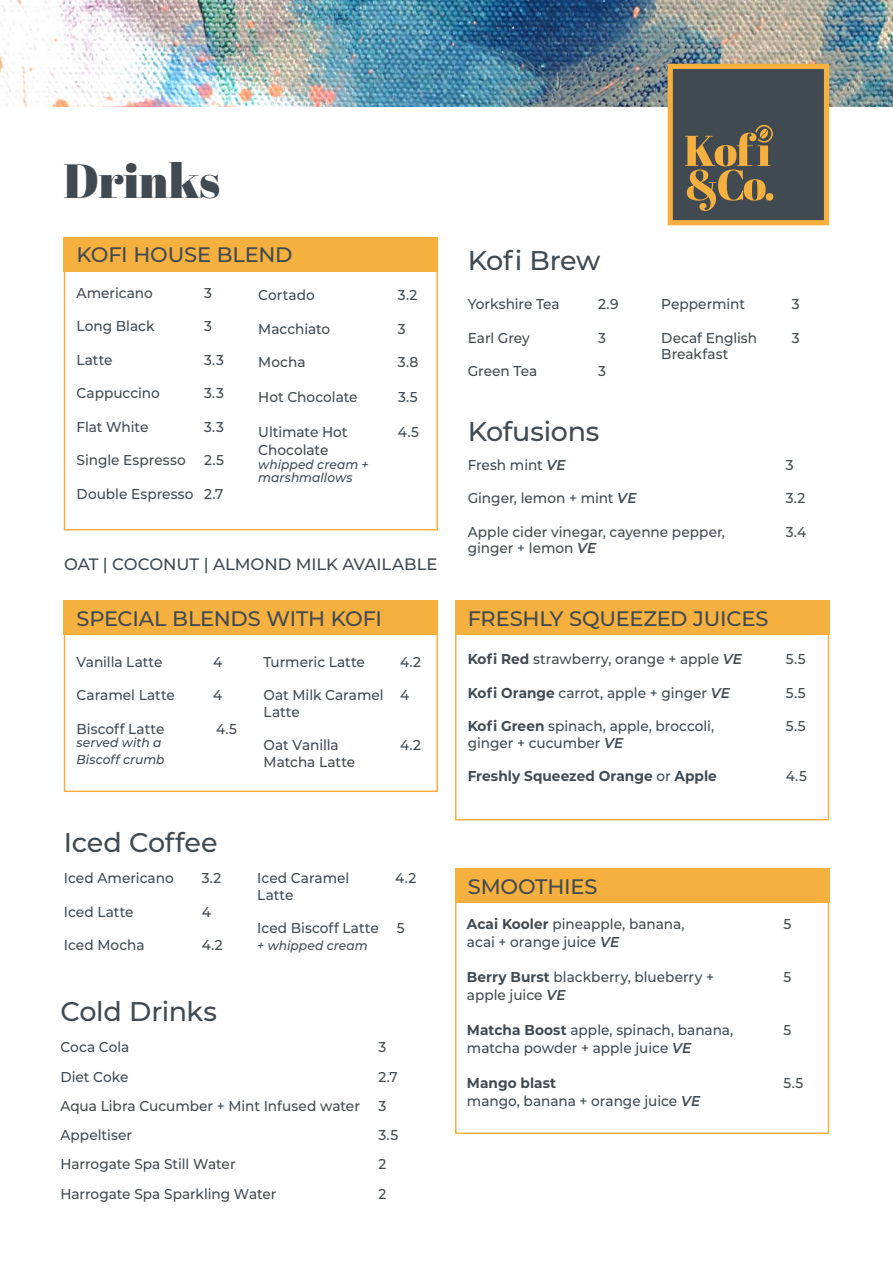
<style>
.page{position:relative;width:893px;height:1263px;background:#fff}
.page>*{position:absolute;margin:0;border:0;box-sizing:border-box;transform-origin:0 0}
.t1{font:900 48px "Abril Display";letter-spacing:.005em;color:#414a51}
.t2{font:500 27px "Montserrat";letter-spacing:-.01em;color:#414a51}
.t3{font:500 21px "Montserrat";letter-spacing:-.01em;color:#414a51}
.t4{font:500 16.5px "Montserrat";letter-spacing:-.005em;color:#414a51}
.t5{font:500 14.25px/16.5px "Montserrat";color:#414a51;scale:.96 1}
.t6{font:700 14.25px "Montserrat";letter-spacing:.005em;color:#414a51;scale:.96 1}
.t7{font:italic 500 12.75px/13.5px "Montserrat";letter-spacing:.005em;color:#414a51;scale:.96 1}
.s1{font-weight:600;font-style:italic}
.s2{font-weight:700}
.s3{font-weight:500}
</style>
<div class="page">
<div style="left:64px;top:237px;width:374px;height:293px;border:2px solid #f5b03f"></div>
<div style="left:64px;top:601px;width:374px;height:191px;border:2px solid #f5b03f"></div>
<div style="left:64px;top:237px;width:374px;height:34px;background:#f5b03f"></div>
<div style="left:64px;top:601px;width:374px;height:34px;background:#f5b03f"></div>
<img style="left:0;top:0;width:893px;height:106px">
<div style="left:455px;top:601px;width:374px;height:219px;border:2px solid #f5b03f"></div>
<svg style="left:668px;top:64px;width:161px;height:161px;background:#675f4c"></svg>
<div style="left:455px;top:601px;width:374px;height:34px;background:#f5b03f"></div>
<div style="left:455px;top:869px;width:374px;height:265px;border:2px solid #f5b03f"></div>
<div style="left:455px;top:869px;width:374px;height:34px;background:#f5b03f"></div>
<p class="t1" style="left:64px;top:147px;width:157px">Drinks</p>
<p class="t3" style="left:77px;top:240px;width:217px">KOFI HOUSE BLEND</p>
<p class="t5" style="left:77px;top:284px;width:81px">Americano</p>
<p class="t5" style="left:204px;top:284px;width:10px">3</p>
<p class="t5" style="left:77px;top:317px;width:83px">Long Black</p>
<p class="t5" style="left:204px;top:317px;width:10px">3</p>
<p class="t5" style="left:77px;top:351px;width:39px">Latte</p>
<p class="t5" style="left:204px;top:351px;width:22px">3.3</p>
<p class="t5" style="left:77px;top:384px;width:88px">Cappuccino</p>
<p class="t5" style="left:204px;top:384px;width:22px">3.3</p>
<p class="t5" style="left:77px;top:418px;width:76px">Flat White</p>
<p class="t5" style="left:204px;top:418px;width:22px">3.3</p>
<p class="t5" style="left:77px;top:451px;width:115px">Single Espresso</p>
<p class="t5" style="left:204px;top:451px;width:22px">2.5</p>
<p class="t5" style="left:77px;top:485px;width:154px">Double Espresso 2.7</p>
<p class="t5" style="left:258px;top:286px;width:60px">Cortado</p>
<p class="t5" style="left:398px;top:286px;width:22px">3.2</p>
<p class="t5" style="left:258px;top:320px;width:77px">Macchiato</p>
<p class="t5" style="left:398px;top:320px;width:10px">3</p>
<p class="t5" style="left:258px;top:353px;width:51px">Mocha</p>
<p class="t5" style="left:398px;top:353px;width:23px">3.8</p>
<p class="t5" style="left:258px;top:388px;width:105px">Hot Chocolate</p>
<p class="t5" style="left:398px;top:388px;width:22px">3.5</p>
<p class="t5" style="left:258px;top:423px;width:94px">Ultimate Hot</p>
<p class="t5" style="left:398px;top:423px;width:24px">4.5</p>
<p class="t5" style="left:258px;top:441px;width:75px">Chocolate</p>
<p class="t7" style="left:258px;top:457px;width:116px">whipped cream + marshmallows</p>
<p class="t4" style="left:64px;top:552px;width:375px">OAT | COCONUT | ALMOND MILK AVAILABLE</p>
<p class="t3" style="left:77px;top:603px;width:307px">SPECIAL BLENDS WITH KOFI</p>
<p class="t5" style="left:77px;top:653px;width:91px">Vanilla Latte</p>
<p class="t5" style="left:213px;top:653px;width:11px">4</p>
<p class="t5" style="left:77px;top:686px;width:104px">Caramel Latte</p>
<p class="t5" style="left:213px;top:686px;width:11px">4</p>
<p class="t5" style="left:77px;top:720px;width:93px">Biscoff Latte</p>
<p class="t5" style="left:216px;top:720px;width:24px">4.5</p>
<p class="t7" style="left:77px;top:734px;width:93px;line-height:16.5px">served with a<br>Biscoff crumb</p>
<p class="t5" style="left:264px;top:653px;width:107px">Turmeric Latte</p>
<p class="t5" style="left:400px;top:653px;width:23px">4.2</p>
<p class="t5" style="left:264px;top:686px;width:153px">Oat Milk Caramel 4<br>Latte</p>
<p class="t5" style="left:264px;top:736px;width:80px">Oat Vanilla</p>
<p class="t5" style="left:400px;top:736px;width:23px">4.2</p>
<p class="t5" style="left:264px;top:753px;width:97px">Matcha Latte</p>
<p class="t2" style="left:64px;top:824px;width:155px">Iced Coffee</p>
<p class="t5" style="left:64px;top:869px;width:116px">Iced Americano</p>
<p class="t5" style="left:202px;top:869px;width:22px">3.2</p>
<p class="t5" style="left:64px;top:903px;width:74px">Iced Latte</p>
<p class="t5" style="left:202px;top:903px;width:11px">4</p>
<p class="t5" style="left:64px;top:936px;width:86px">Iced Mocha</p>
<p class="t5" style="left:202px;top:936px;width:23px">4.2</p>
<p class="t2" style="left:60px;top:993px;width:158px">Cold Drinks</p>
<p class="t5" style="left:257px;top:869px;width:98px">Iced Caramel</p>
<p class="t5" style="left:395px;top:869px;width:23px">4.2</p>
<p class="t5" style="left:257px;top:886px;width:39px">Latte</p>
<p class="t5" style="left:257px;top:919px;width:128px">Iced Biscoff Latte</p>
<p class="t5" style="left:397px;top:919px;width:10px">5</p>
<p class="t7" style="left:257px;top:938px;width:116px">+ whipped cream</p>
<p class="t5" style="left:60px;top:1038px;width:73px">Coca Cola</p>
<p class="t5" style="left:378px;top:1038px;width:10px">3</p>
<p class="t5" style="left:60px;top:1068px;width:72px">Diet Coke</p>
<p class="t5" style="left:378px;top:1068px;width:21px">2.7</p>
<p class="t5" style="left:60px;top:1097px;width:314px">Aqua Libra Cucumber + Mint Infused water</p>
<p class="t5" style="left:378px;top:1097px;width:10px">3</p>
<p class="t5" style="left:60px;top:1126px;width:76px">Appeltiser</p>
<p class="t5" style="left:378px;top:1126px;width:22px">3.5</p>
<p class="t5" style="left:60px;top:1155px;width:184px">Harrogate Spa Still Water</p>
<p class="t5" style="left:378px;top:1155px;width:10px">2</p>
<p class="t5" style="left:60px;top:1185px;width:227px">Harrogate Spa Sparkling Water</p>
<p class="t5" style="left:378px;top:1185px;width:10px">2</p>
<p class="t2" style="left:468px;top:241px;width:134px">Kofi Brew</p>
<p class="t5" style="left:468px;top:295px;width:97px">Yorkshire Tea</p>
<p class="t5" style="left:598px;top:295px;width:23px">2.9</p>
<p class="t5" style="left:468px;top:329px;width:66px">Earl Grey</p>
<p class="t5" style="left:598px;top:329px;width:10px">3</p>
<p class="t5" style="left:468px;top:362px;width:74px">Green Tea</p>
<p class="t5" style="left:598px;top:362px;width:10px">3</p>
<p class="t2" style="left:468px;top:412px;width:133px">Kofusions</p>
<p class="t5" style="left:661px;top:295px;width:89px">Peppermint</p>
<p class="t5" style="left:792px;top:295px;width:10px">3</p>
<p class="t5" style="left:661px;top:329px;width:101px">Decaf English</p>
<p class="t5" style="left:792px;top:329px;width:10px">3</p>
<p class="t5" style="left:661px;top:345px;width:72px">Breakfast</p>
<p class="t5" style="left:468px;top:456px;width:104px">Fresh mint <span class="s1">VE</span></p>
<p class="t5" style="left:786px;top:456px;width:10px">3</p>
<p class="t5" style="left:468px;top:489px;width:177px">Ginger, lemon + mint <span class="s1">VE</span></p>
<p class="t5" style="left:786px;top:489px;width:22px">3.2</p>
<p class="t5" style="left:468px;top:523px;width:269px">Apple cider vinegar, cayenne pepper,</p>
<p class="t5" style="left:786px;top:523px;width:23px">3.4</p>
<p class="t5" style="left:468px;top:539px;width:136px">ginger + lemon <span class="s1">VE</span></p>
<p class="t3" style="left:468px;top:603px;width:302px">FRESHLY SQUEEZED JUICES</p>
<p class="t5" style="left:468px;top:650px;width:287px"><span class="s2">Kofi Red</span> strawberry, orange + apple <span class="s1">VE</span></p>
<p class="t5" style="left:786px;top:650px;width:22px">5.5</p>
<p class="t5" style="left:468px;top:684px;width:275px"><span class="s2">Kofi Orange</span> carrot, apple + ginger <span class="s1">VE</span></p>
<p class="t5" style="left:786px;top:684px;width:22px">5.5</p>
<p class="t5" style="left:468px;top:717px;width:258px"><span class="s2">Kofi Green</span> spinach, apple, broccoli,</p>
<p class="t5" style="left:786px;top:717px;width:22px">5.5</p>
<p class="t5" style="left:468px;top:734px;width:164px">ginger + cucumber <span class="s1">VE</span></p>
<p class="t6" style="left:468px;top:766px;width:261px">Freshly Squeezed Orange <span class="s3">or</span> Apple</p>
<p class="t5" style="left:786px;top:767px;width:24px">4.5</p>
<p class="t3" style="left:468px;top:872px;width:131px">SMOOTHIES</p>
<p class="t5" style="left:467px;top:915px;width:228px"><span class="s2">Acai Kooler</span> pineapple, banana,</p>
<p class="t5" style="left:783px;top:915px;width:10px">5</p>
<p class="t5" style="left:467px;top:933px;width:160px">acai + orange juice <span class="s1">VE</span></p>
<p class="t5" style="left:467px;top:968px;width:259px"><span class="s2">Berry Burst</span> blackberry, blueberry +</p>
<p class="t5" style="left:783px;top:968px;width:10px">5</p>
<p class="t5" style="left:467px;top:986px;width:104px">apple juice <span class="s1">VE</span></p>
<p class="t5" style="left:467px;top:1021px;width:279px"><span class="s2">Matcha Boost</span> apple, spinach, banana,</p>
<p class="t5" style="left:783px;top:1021px;width:10px">5</p>
<p class="t5" style="left:467px;top:1039px;width:235px">matcha powder + apple juice <span class="s1">VE</span></p>
<p class="t6" style="left:467px;top:1073px;width:94px">Mango blast</p>
<p class="t5" style="left:783px;top:1074px;width:22px">5.5</p>
<p class="t5" style="left:467px;top:1092px;width:245px">mango, banana + orange juice <span class="s1">VE</span></p>
</div>
